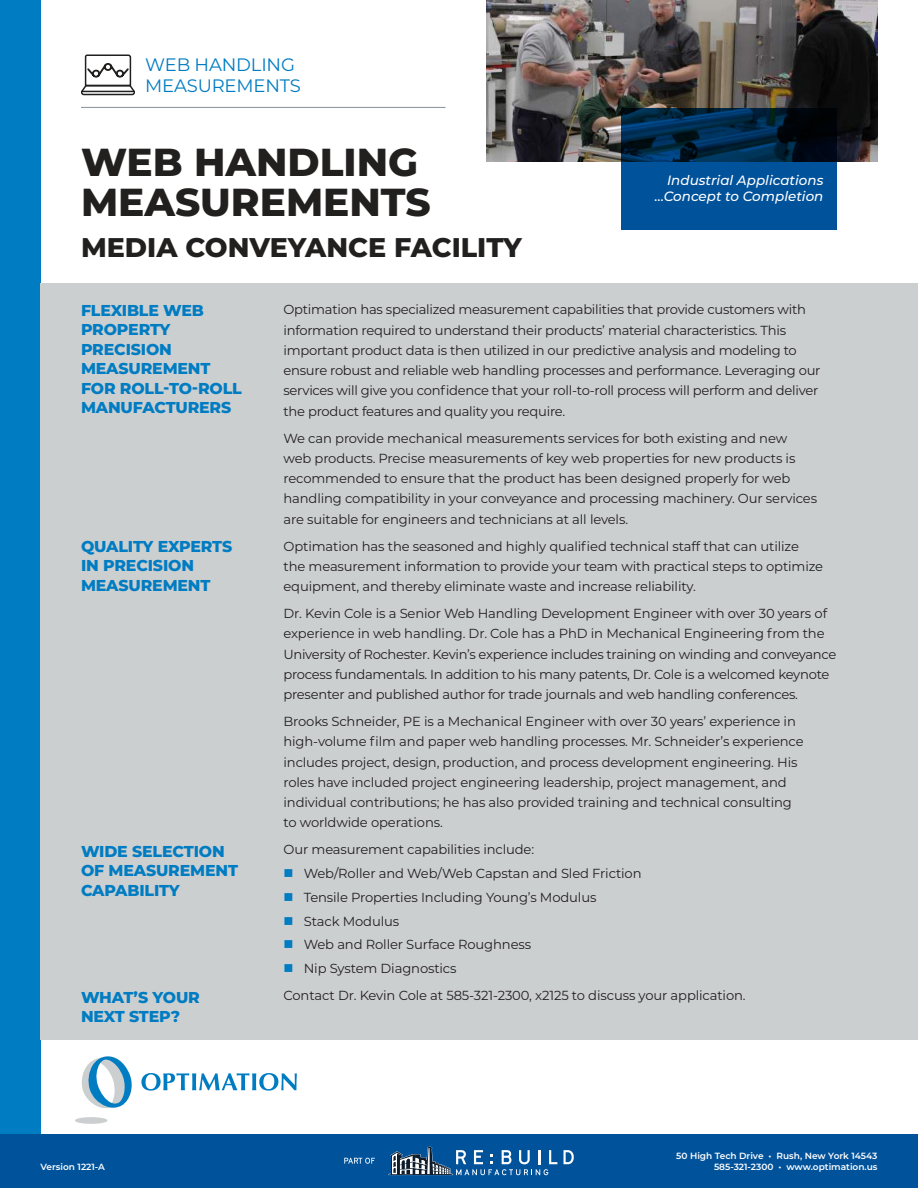
<style>
.page{position:relative;width:918px;height:1188px;background:#fff}
.page>*{position:absolute;margin:0;border:0;box-sizing:border-box;transform-origin:0 0}
.t1{font:800 39px/40.5px "Montserrat";color:#221f1f}
.t2{font:800 27px "Montserrat";color:#221f1f}
.t3{font:18px/21px "Montserrat";letter-spacing:-.01em;color:#007cc2}
.t4{font:800 15.75px/19.5px "Montserrat";letter-spacing:-.01em;color:#007cc2}
.t5{font:italic 500 13.5px/16.5px "Montserrat";color:#fff;text-align:right}
.t6{font:13.2px/20.2px "Montserrat";letter-spacing:-.01em;color:#221f1f}
.t7{font:600 9px "Montserrat";color:#fff}
.s1{color:#007cc2}
</style>
<div class="page">
<img style="left:486px;top:0;width:392px;height:162px">
<div style="left:0;top:0;width:41px;height:1134px;background:#007cc2"></div>
<div style="left:41px;top:283px;width:877px;height:756px;background:#cccfd0"></div>
<hr style="left:81px;top:107px;width:365px;height:1px;background:#939ba1">
<svg style="left:621px;top:108px;width:216px;height:121px;fill:#00529b"></svg>
<svg style="left:81px;top:54px;width:54px;height:42px"></svg>
<svg style="left:75px;top:1056px;width:57px;height:68px"></svg>
<svg style="left:141px;top:1073px;width:156px;height:18px"></svg>
<div style="left:0;top:1134px;width:918px;height:54px;background:#00529b"></div>
<svg style="left:564px;top:1150px;width:10px;height:14px"></svg>
<svg style="left:388px;top:1147px;width:169px;height:28px"></svg>
<svg style="left:344px;top:1158px;width:31px;height:6px"></svg>
<h3 class="t3" style="left:145px;top:55px;width:157px">WEB HANDLING<br>MEASUREMENTS</h3>
<h1 class="t1" style="left:81px;top:144px;width:351px">WEB HANDLING<br>MEASUREMENTS</h1>
<h2 class="t2" style="left:81px;top:236px;width:442px">MEDIA CONVEYANCE FACILITY</h2>
<p class="t5" style="left:655px;top:173px;width:170px">Industrial Applications …Concept to Completion</p>
<p class="t4" style="left:81px;top:302px;width:162px">FLEXIBLE WEB<br>PROPERTY<br>PRECISION<br>MEASUREMENT<br>FOR ROLL-TO-ROLL<br>MANUFACTURERS</p>
<p class="t4" style="left:81px;top:538px;width:153px">QUALITY EXPERTS<br>IN PRECISION<br>MEASUREMENT</p>
<p class="t4" style="left:81px;top:843px;width:159px">WIDE SELECTION<br>OF MEASUREMENT<br>CAPABILITY</p>
<p class="t4" style="left:81px;top:988px;width:120px">WHAT’S YOUR<br>NEXT STEP?</p>
<p class="t6" style="left:284px;top:300px;width:539px">Optimation has specialized measurement capabilities that provide customers with information required to understand their products’ material characteristics. This important product data is then utilized in our predictive analysis and modeling to ensure robust and reliable web handling processes and performance. Leveraging our services will give you confidence that your roll-to-roll process will perform and deliver the product features and quality you require.</p>
<p class="t6" style="left:284px;top:428px;width:535px">We can provide mechanical measurements services for both existing and new web products. Precise measurements of key web properties for new products is recommended to ensure that the product has been designed properly for web handling compatibility in your conveyance and processing machinery. Our services are suitable for engineers and technicians at all levels.</p>
<p class="t6" style="left:284px;top:536px;width:541px">Optimation has the seasoned and highly qualified technical staff that can utilize the measurement information to provide your team with practical steps to optimize equipment, and thereby eliminate waste and increase reliability.</p>
<p class="t6" style="left:284px;top:604px;width:554px">Dr. Kevin Cole is a Senior Web Handling Development Engineer with over 30 years of experience in web handling. Dr. Cole has a PhD in Mechanical Engineering from the University of Rochester. Kevin’s experience includes training on winding and conveyance process fundamentals. In addition to his many patents, Dr. Cole is a welcomed keynote presenter and published author for trade journals and web handling conferences.</p>
<p class="t6" style="left:284px;top:712px;width:522px">Brooks Schneider, PE is a Mechanical Engineer with over 30 years’ experience in high-volume film and paper web handling processes. Mr. Schneider’s experience includes project, design, production, and process development engineering. His roles have included project engineering leadership, project management, and individual contributions; he has also provided training and technical consulting to worldwide operations.</p>
<p class="t6" style="left:284px;top:840px;width:252px">Our measurement capabilities include:</p>
<p class="t6" style="left:284px;top:864px;width:360px"><span class="s1">■</span> Web/Roller and Web/Web Capstan and Sled Friction</p>
<p class="t6" style="left:284px;top:888px;width:314px"><span class="s1">■</span> Tensile Properties Including Young’s Modulus</p>
<p class="t6" style="left:284px;top:911px;width:117px"><span class="s1">■</span> Stack Modulus</p>
<p class="t6" style="left:284px;top:935px;width:249px"><span class="s1">■</span> Web and Roller Surface Roughness</p>
<p class="t6" style="left:283px;top:955px;width:464px;line-height:27px"><span class="s1">■</span> Nip System Diagnostics<br>Contact Dr. Kevin Cole at 585-321-2300, x2125 to discuss your application.</p>
<p class="t7" style="left:676px;top:1152px;width:203px">50 High Tech Drive • Rush, New York 14543</p>
<p class="t7" style="left:40px;top:1163px;width:66px">Version 1221-A</p>
<p class="t7" style="left:714px;top:1163px;width:165px">585-321-2300 • www.optimation.us</p>
</div>
